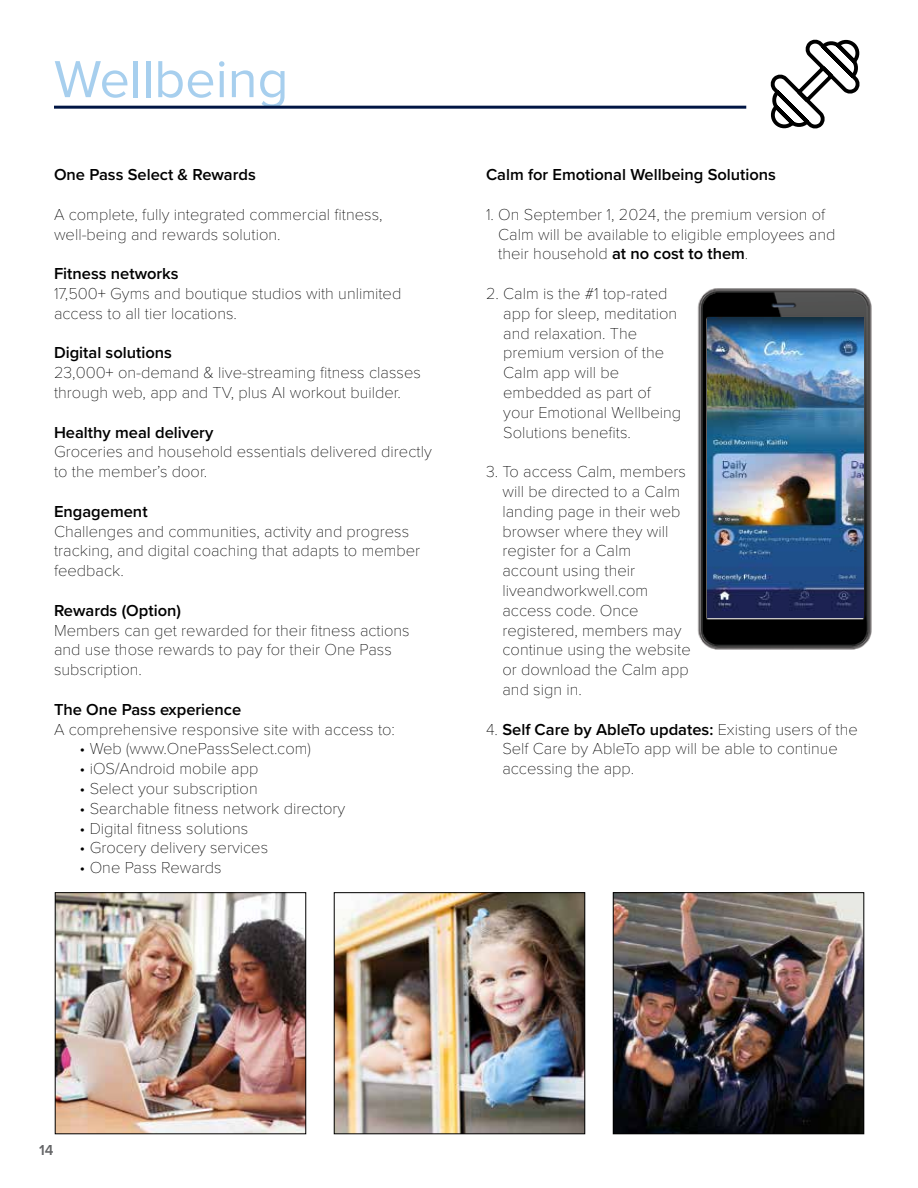
<style>
.page{position:relative;width:918px;height:1188px;background:#fff}
.page>*{position:absolute;margin:0;border:0;box-sizing:border-box;transform-origin:0 0}
.t1{font:54px "Proxima Nova";color:#a7cfee}
.t2{font:100 16.5px/19.8px "Proxima Nova T";color:#000}
.t3{font:600 16.5px "Proxima Nova";color:#000}
.t4{font:600 15px "Proxima Nova";color:#636466}
.s1{font-family:"Proxima Nova";font-weight:600}
.s2{font-family:"Proxima Nova T";font-weight:100}
</style>
<div class="page">
<hr style="left:54px;top:106px;width:692px;height:3px;background:#001544">
<svg style="left:770px;top:39px;width:90px;height:90px"></svg>
<img style="left:57px;top:894px;width:247px;height:238px">
<div style="left:55px;top:892px;width:251px;height:242px;border:1px solid #000"></div>
<img style="left:336px;top:894px;width:247px;height:238px">
<div style="left:334px;top:892px;width:251px;height:242px;border:1px solid #000"></div>
<img style="left:615px;top:894px;width:247px;height:238px">
<div style="left:613px;top:892px;width:251px;height:242px;border:1px solid #000"></div>
<img style="left:697px;top:288px;width:175px;height:362px">
<img style="left:707px;top:317px;width:156px;height:301px">
<h1 class="t1" style="left:54px;top:39px;width:236px">Wellbeing</h1>
<p class="t3" style="left:54px;top:162px;width:203px">One Pass Select &amp; Rewards</p>
<p class="t2" style="left:54px;top:203px;width:330px">A complete, fully integrated commercial fitness, well-being and rewards solution.</p>
<p class="t3" style="left:54px;top:261px;width:126px">Fitness networks</p>
<p class="t2" style="left:54px;top:282px;width:349px">17,500+ Gyms and boutique studios with unlimited access to all tier locations.</p>
<p class="t3" style="left:54px;top:341px;width:119px">Digital solutions</p>
<p class="t2" style="left:54px;top:362px;width:368px">23,000+ on-demand &amp; live-streaming fitness classes through web, app and TV, plus AI workout builder.</p>
<p class="t3" style="left:54px;top:420px;width:161px">Healthy meal delivery</p>
<p class="t2" style="left:54px;top:441px;width:379px">Groceries and household essentials delivered directly to the member’s door.</p>
<p class="t3" style="left:54px;top:499px;width:95px">Engagement</p>
<p class="t2" style="left:54px;top:520px;width:368px">Challenges and communities, activity and progress tracking, and digital coaching that adapts to member feedback.</p>
<p class="t3" style="left:54px;top:598px;width:129px">Rewards (Option)</p>
<p class="t2" style="left:54px;top:619px;width:357px">Members can get rewarded for their fitness actions and use those rewards to pay for their One Pass subscription.</p>
<p class="t3" style="left:54px;top:697px;width:189px">The One Pass experience</p>
<p class="t2" style="left:54px;top:718px;width:343px">A comprehensive responsive site with access to:</p>
<p class="t2" style="left:79px;top:738px;width:233px">• Web (www.OnePassSelect.com)</p>
<p class="t2" style="left:79px;top:758px;width:180px">• iOS/Android mobile app</p>
<p class="t2" style="left:79px;top:777px;width:180px">• Select your subscription</p>
<p class="t2" style="left:79px;top:797px;width:267px">• Searchable fitness network directory</p>
<p class="t2" style="left:79px;top:817px;width:170px">• Digital fitness solutions</p>
<p class="t2" style="left:79px;top:837px;width:190px">• Grocery delivery services</p>
<p class="t2" style="left:79px;top:857px;width:144px">• One Pass Rewards</p>
<p class="t3" style="left:486px;top:162px;width:292px">Calm for Emotional Wellbeing Solutions</p>
<p class="t2" style="left:498px;top:203px;width:339px;text-indent:-12px">1. On September 1, 2024, the premium version of<br>Calm will be available to eligible employees and their household <span class="s1">at no cost to them</span>.</p>
<p class="t2" style="left:503px;top:282px;width:179px;text-indent:-17px">2. Calm is the #1 top-rated app for sleep, meditation and relaxation. The premium version of the<br>Calm app will be embedded as part of your Emotional Wellbeing<br>Solutions benefits.</p>
<p class="t2" style="left:502px;top:461px;width:190px;text-indent:-16px">3. To access Calm, members will be directed to a Calm landing page in their web browser where they will register for a Calm account using their liveandworkwell.com access code. Once registered, members may continue using the website or download the Calm app and sign in.</p>
<p class="t3" style="left:486px;top:717px;width:373px"><span class="s2">4.</span> Self Care by AbleTo updates: <span class="s2">Existing users of the</span></p>
<p class="t2" style="left:502px;top:738px;width:337px">Self Care by AbleTo app will be able to continue accessing the app.</p>
<p class="t4" style="left:39px;top:1139px;width:16px">14</p>
</div>
